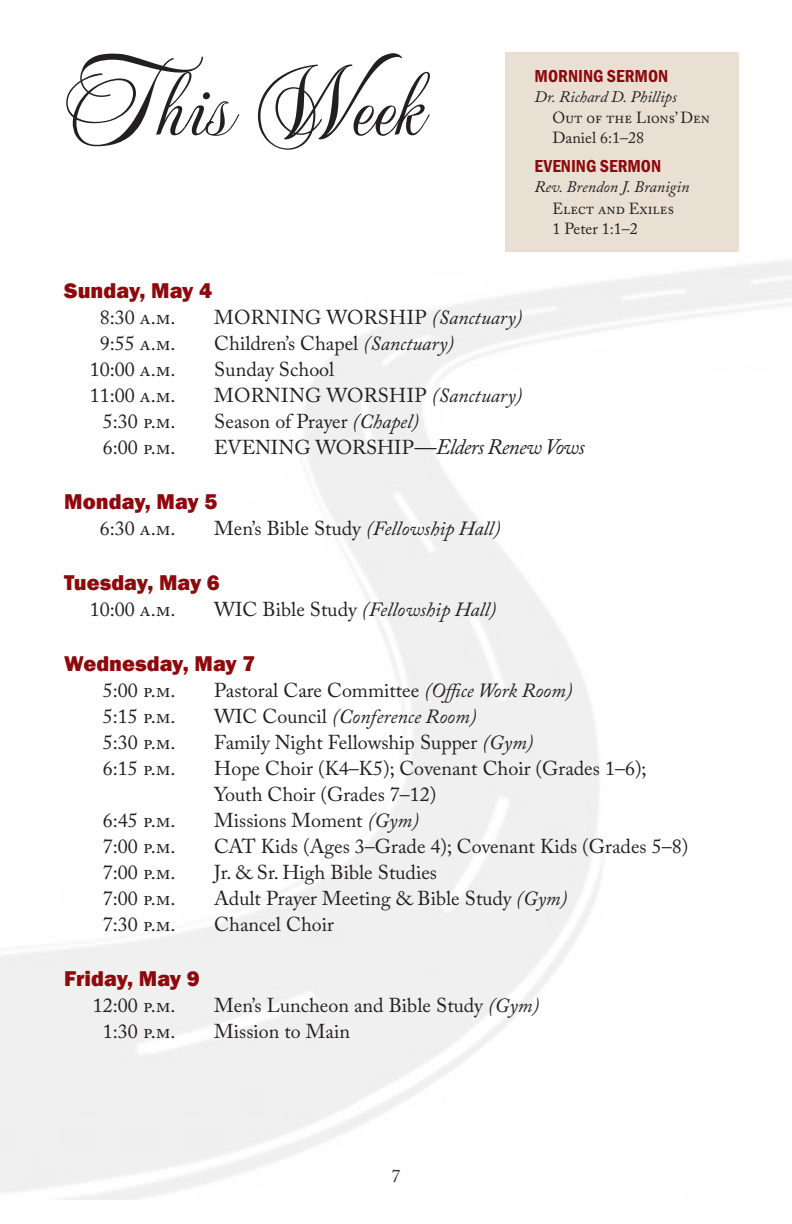
<style>
.page{position:relative;width:792px;height:1224px;background:#fff}
.page>*{position:absolute;margin:0;border:0;box-sizing:border-box;transform-origin:0 0}
.t1{font:96px "Mea Culpa";color:#231f20}
.date{font:800 22px "Franklin Gothic";color:#8d090d}
.t2{font:italic 22px "Adobe Caslon Pro";letter-spacing:-.03em;color:#231f20}
.date-2{font:20px "Adobe Caslon Pro";color:#231f20}
.date-3{font:italic 20px "Adobe Caslon Pro";color:#231f20}
.t3{font:18px "Franklin Gothic URW Con Dem";color:#8d090d}
.t4{font:18px "Adobe Caslon Pro";color:#231f20}
.t5{font:16px/20px "Adobe Caslon Pro";color:#231f20}
.t6{font:italic 16px "Adobe Caslon Pro";color:#231f20}
.s1{font-style:italic}
.s2{font-style:normal;font-size:20px}
.s3{font-style:normal}
</style>
<div class="page">
<div style="left:505px;top:53px;width:234px;height:199px;background:#e9e0d3"></div>
<p class="t1" style="left:64px;top:46px;width:359px">This Week</p>
<p class="t3" style="left:535px;top:64px;width:135px">MORNING SERMON</p>
<p class="t6" style="left:535px;top:87px;width:144px">Dr. Richard D. Phillips</p>
<p class="t5" style="left:553px;top:108px;width:159px">Out of the Lions’ Den<br>Daniel 6:1–28</p>
<p class="t3" style="left:535px;top:154px;width:128px">EVENING SERMON</p>
<p class="t6" style="left:535px;top:178px;width:156px">Rev. Brendon J. Branigin</p>
<p class="t5" style="left:553px;top:198px;width:123px">Elect and Exiles<br>1 Peter 1:1–2</p>
<p class="date" style="left:64px;top:276px;width:149px">Sunday, May 4</p>
<p class="date-2" style="left:100px;top:305px;width:77px">8:30 a.m.</p>
<p class="date-2" style="left:214px;top:305px;width:310px">MORNING WORSHIP <span class="s1">(Sanctuary)</span></p>
<p class="date-2" style="left:100px;top:331px;width:77px">9:55 a.m.</p>
<p class="date-2" style="left:214px;top:331px;width:241px">Children’s Chapel <span class="s1">(Sanctuary)</span></p>
<p class="date-2" style="left:90px;top:357px;width:87px">10:00 a.m.</p>
<p class="date-2" style="left:214px;top:357px;width:122px">Sunday School</p>
<p class="date-2" style="left:90px;top:383px;width:87px">11:00 a.m.</p>
<p class="date-2" style="left:214px;top:383px;width:310px">MORNING WORSHIP <span class="s1">(Sanctuary)</span></p>
<p class="date-2" style="left:103px;top:409px;width:74px">5:30 p.m.</p>
<p class="date-2" style="left:214px;top:409px;width:206px">Season of Prayer <span class="s1">(Chapel)</span></p>
<p class="date-2" style="left:103px;top:435px;width:74px">6:00 p.m.</p>
<p class="t2" style="left:214px;top:433px;width:372px"><span class="s2">EVENING WORSHIP</span>—Elders Renew Vows</p>
<p class="date" style="left:64px;top:487px;width:154px">Monday, May 5</p>
<p class="date-2" style="left:100px;top:516px;width:77px">6:30 a.m.</p>
<p class="date-3" style="left:214px;top:516px;width:288px"><span class="s3">Men’s Bible Study</span> (Fellowship Hall)</p>
<p class="date" style="left:64px;top:568px;width:157px">Tuesday, May 6</p>
<p class="date-2" style="left:90px;top:597px;width:87px">10:00 a.m.</p>
<p class="date-3" style="left:214px;top:597px;width:284px"><span class="s3">WIC Bible Study</span> (Fellowship Hall)</p>
<p class="date" style="left:64px;top:649px;width:192px">Wednesday, May 7</p>
<p class="date-2" style="left:103px;top:678px;width:74px">5:00 p.m.</p>
<p class="date-2" style="left:214px;top:678px;width:360px">Pastoral Care Committee <span class="s1">(Office Work Room)</span></p>
<p class="date-2" style="left:103px;top:704px;width:74px">5:15 p.m.</p>
<p class="date-3" style="left:214px;top:704px;width:264px"><span class="s3">WIC Council</span> (Conference Room)</p>
<p class="date-2" style="left:103px;top:730px;width:74px">5:30 p.m.</p>
<p class="date-2" style="left:214px;top:730px;width:321px">Family Night Fellowship Supper <span class="s1">(Gym)</span></p>
<p class="date-2" style="left:103px;top:756px;width:74px">6:15 p.m.</p>
<p class="date-2" style="left:214px;top:756px;width:434px">Hope Choir (K4–K5); Covenant Choir (Grades 1–6);</p>
<p class="date-2" style="left:214px;top:782px;width:224px">Youth Choir (Grades 7–12)</p>
<p class="date-2" style="left:103px;top:808px;width:74px">6:45 p.m.</p>
<p class="date-2" style="left:214px;top:808px;width:206px">Missions Moment <span class="s1">(Gym)</span></p>
<p class="date-2" style="left:103px;top:834px;width:74px">7:00 p.m.</p>
<p class="date-2" style="left:214px;top:834px;width:476px">CAT Kids (Ages 3–Grade 4); Covenant Kids (Grades 5–8)</p>
<p class="date-2" style="left:103px;top:860px;width:74px">7:00 p.m.</p>
<p class="date-2" style="left:214px;top:860px;width:224px">Jr. &amp; Sr. High Bible Studies</p>
<p class="date-2" style="left:103px;top:886px;width:74px">7:00 p.m.</p>
<p class="date-2" style="left:214px;top:886px;width:355px">Adult Prayer Meeting &amp; Bible Study <span class="s1">(Gym)</span></p>
<p class="date-2" style="left:103px;top:912px;width:74px">7:30 p.m.</p>
<p class="date-2" style="left:214px;top:912px;width:121px">Chancel Choir</p>
<p class="date" style="left:64px;top:964px;width:137px">Friday, May 9</p>
<p class="date-2" style="left:93px;top:993px;width:84px">12:00 p.m.</p>
<p class="date-2" style="left:214px;top:993px;width:326px">Men’s Luncheon and Bible Study <span class="s1">(Gym)</span></p>
<p class="date-2" style="left:103px;top:1019px;width:74px">1:30 p.m.</p>
<p class="date-2" style="left:214px;top:1019px;width:137px">Mission to Main</p>
<p class="t4" style="left:392px;top:1166px;width:10px">7</p>
</div>
